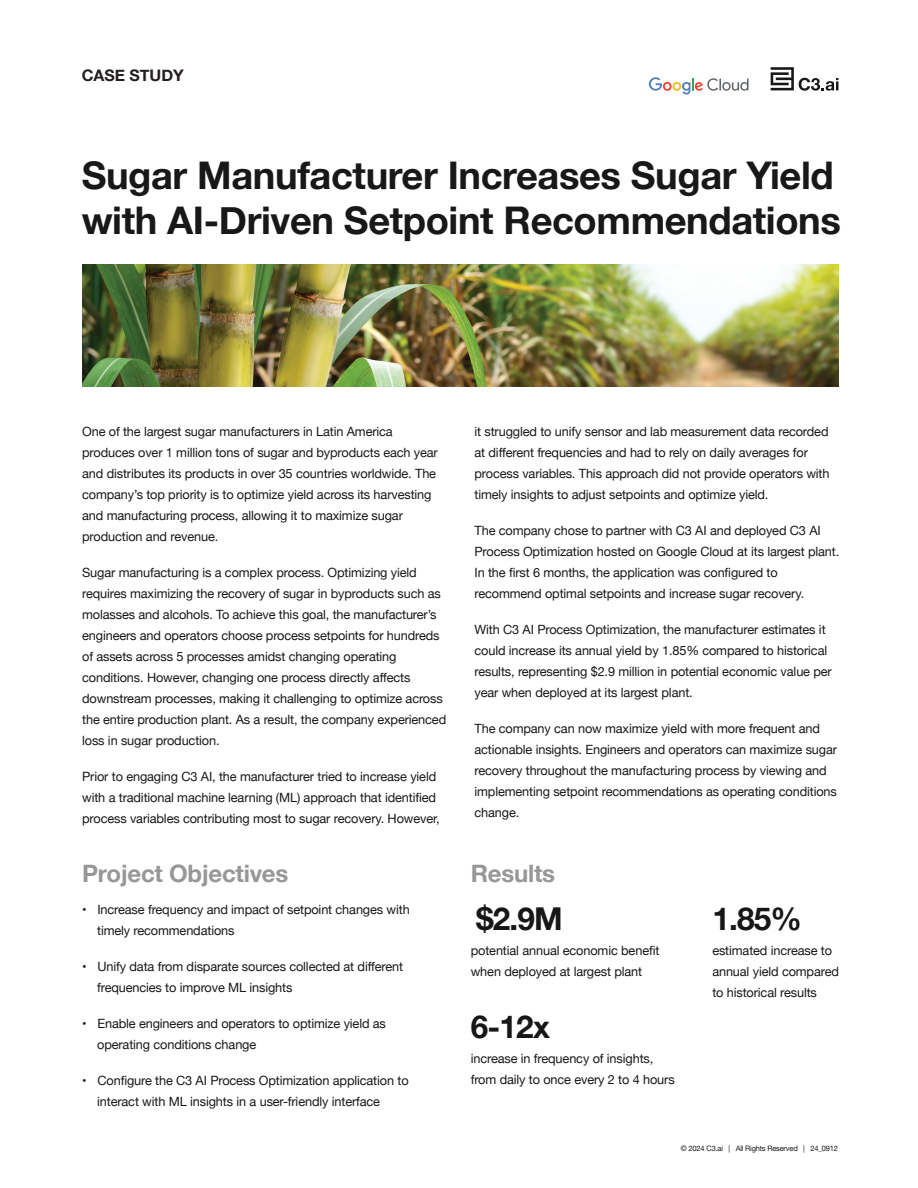
<style>
.page{position:relative;width:918px;height:1188px;background:#fff}
.page>*{position:absolute;margin:0;border:0;box-sizing:border-box;transform-origin:0 0}
.t1{font:700 38.1px/45.8px "Helvetica Neue";letter-spacing:-.01em;color:#181818}
.t2{font:700 31.5px "Helvetica Neue";letter-spacing:-.025em;color:#181717}
.t3{font:700 24px "Helvetica Neue";letter-spacing:-.01em;color:#979797}
.t4{font:700 15.9px "Helvetica Neue";color:#231f20}
.t5{font:12.75px/21px "Helvetica Neue";letter-spacing:-.01em;color:#181818}
.t6{font:7.5px "Helvetica Neue";letter-spacing:-.025em;color:#181818}
</style>
<div class="page">
<svg style="left:771px;top:67px;width:67px;height:24px"></svg>
<img style="left:82px;top:265px;width:756px;height:122px">
<svg style="left:649px;top:77px;width:100px;height:18px"></svg>
<p class="t4" style="left:82px;top:63px;width:104px">CASE STUDY</p>
<h1 class="t1" style="left:82px;top:153px;width:761px">Sugar Manufacturer Increases Sugar Yield with AI-Driven Setpoint Recommendations</h1>
<p class="t5" style="left:82px;top:422px;width:357px">One of the largest sugar manufacturers in Latin America produces over 1 million tons of sugar and byproducts each year and distributes its products in over 35 countries worldwide. The company’s top priority is to optimize yield across its harvesting and manufacturing process, allowing it to maximize sugar production and revenue.</p>
<p class="t5" style="left:82px;top:563px;width:366px">Sugar manufacturing is a complex process. Optimizing yield requires maximizing the recovery of sugar in byproducts such as molasses and alcohols. To achieve this goal, the manufacturer’s engineers and operators choose process setpoints for hundreds of assets across 5 processes amidst changing operating conditions. However, changing one process directly affects downstream processes, making it challenging to optimize across the entire production plant. As a result, the company experienced loss in sugar production.</p>
<p class="t5" style="left:82px;top:767px;width:359px">Prior to engaging C3 AI, the manufacturer tried to increase yield with a traditional machine learning (ML) approach that identified process variables contributing most to sugar recovery. However,</p>
<p class="t5" style="left:475px;top:422px;width:357px">it struggled to unify sensor and lab measurement data recorded at different frequencies and had to rely on daily averages for process variables. This approach did not provide operators with timely insights to adjust setpoints and optimize yield.</p>
<p class="t5" style="left:475px;top:521px;width:366px">The company chose to partner with C3 AI and deployed C3 AI Process Optimization hosted on Google Cloud at its largest plant.<br>In the first 6 months, the application was configured to recommend optimal setpoints and increase sugar recovery.</p>
<p class="t5" style="left:475px;top:620px;width:359px">With C3 AI Process Optimization, the manufacturer estimates it could increase its annual yield by 1.85% compared to historical results, representing $2.9 million in potential economic value per year when deployed at its largest plant.</p>
<p class="t5" style="left:475px;top:719px;width:364px">The company can now maximize yield with more frequent and actionable insights. Engineers and operators can maximize sugar recovery throughout the manufacturing process by viewing and implementing setpoint recommendations as operating conditions change.</p>
<h3 class="t3" style="left:82px;top:855px;width:208px">Project Objectives</h3>
<h3 class="t3" style="left:471px;top:855px;width:86px">Results</h3>
<p class="t5" style="left:97px;top:900px;width:314px;text-indent:-15px">• Increase frequency and impact of setpoint changes with timely recommendations</p>
<p class="t5" style="left:97px;top:957px;width:307px;text-indent:-15px">• Unify data from disparate sources collected at different frequencies to improve ML insights</p>
<p class="t5" style="left:97px;top:1014px;width:290px;text-indent:-15px">• Enable engineers and operators to optimize yield as operating conditions change</p>
<p class="t5" style="left:97px;top:1071px;width:313px;text-indent:-15px">• Configure the C3 AI Process Optimization application to interact with ML insights in a user-friendly interface</p>
<h2 class="t2" style="left:476px;top:894px;width:88px">$2.9M</h2>
<p class="t5" style="left:471px;top:941px;width:190px">potential annual economic benefit when deployed at largest plant</p>
<h2 class="t2" style="left:471px;top:1002px;width:81px">6-12x</h2>
<p class="t5" style="left:471px;top:1049px;width:205px">increase in frequency of insights, from daily to once every 2 to 4 hours</p>
<h2 class="t2" style="left:712px;top:894px;width:91px">1.85%</h2>
<p class="t5" style="left:712px;top:941px;width:128px">estimated increase to annual yield compared to historical results</p>
<p class="t6" style="left:681px;top:1143px;width:159px">© 2024 C3.ai | All Rights Reserved | 24_0912</p>
</div>
